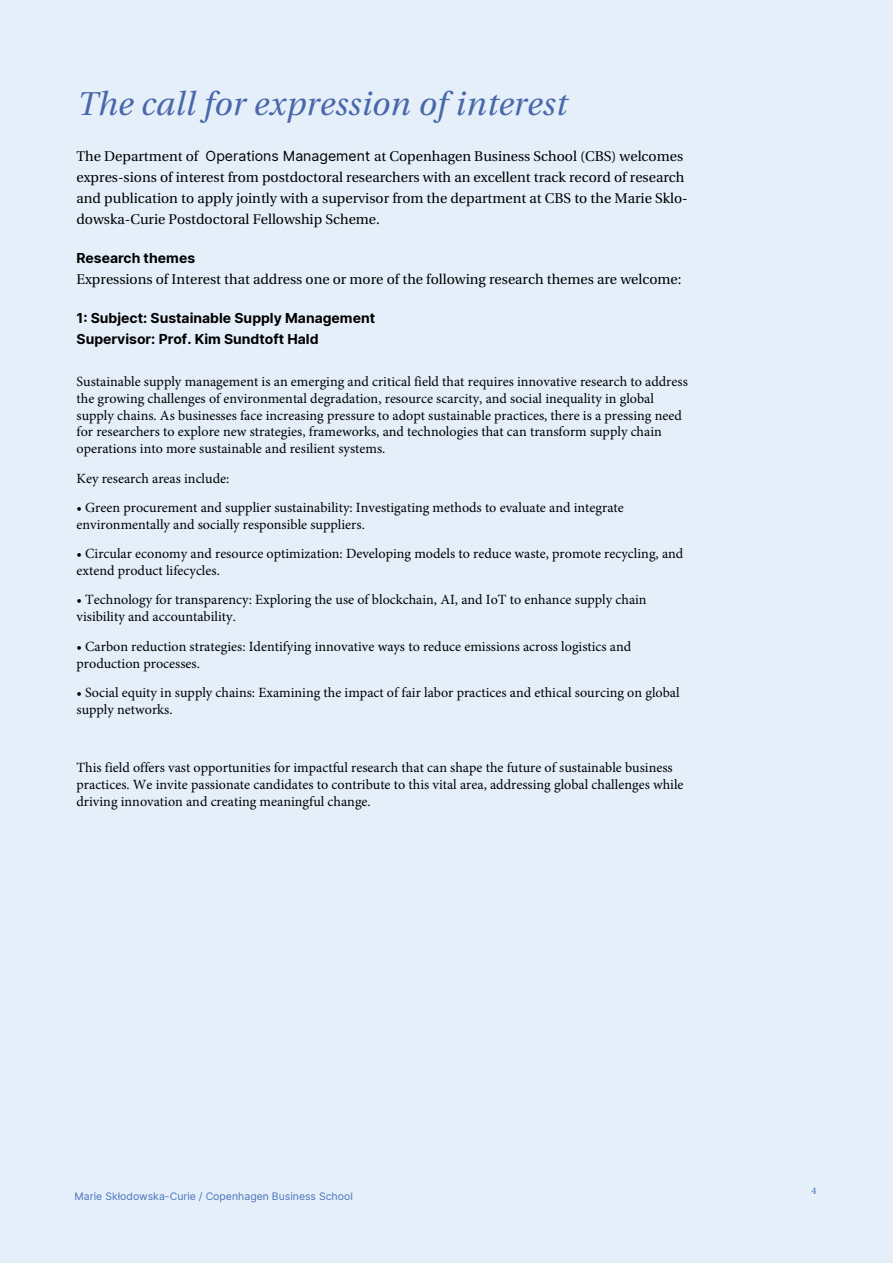
<style>
.page{position:relative;width:893px;height:1263px;background:#e4effa}
.page>*{position:absolute;margin:0;border:0;box-sizing:border-box;transform-origin:0 0}
.t1{font:italic 33px "CBS Serif";letter-spacing:.01em;color:#4967aa}
.t2{font:14.1px/17px "Minion Pro";color:#000}
.t3{font:14.1px/21px "CBS Serif";color:#000}
.t4{font:700 13.95px/21px "CBS Sans";color:#000}
.t5{font:10.5px "CBS Sans";color:#4a73b8}
.t6{font:10.5px "Minion Pro";color:#4a73b8}
.s1{font-family:"CBS Sans"}
.s2{font-style:inherit}
</style>
<div class="page">
<h1 class="t1" style="left:77px;top:78px;width:491px">The call for expression of interest</h1>
<p class="t3" style="left:77px;top:146px;width:613px">The Department of <span class="s1">Operations Management</span> at Copenhagen Business School (CBS) welcomes expres-sions of interest from postdoctoral researchers with an excellent track record of research and publication to apply jointly with a supervisor from the department at CBS to the Marie Sklo&shy;dowska-Curie Postdoctoral Fellowship Scheme.</p>
<p class="t4" style="left:77px;top:247px;width:120px">Research themes</p>
<p class="t3" style="left:77px;top:269px;width:606px">Expressions of Interest that address one or more of the following research themes are welcome:</p>
<p class="t4" style="left:77px;top:307px;width:300px">1: Subject: Sustainable Supply Management<br>Supervisor: <span class="s2">Prof.</span> Kim Sundtoft Hald</p>
<p class="t2" style="left:77px;top:373px;width:613px">Sustainable supply management is an emerging and critical field that requires innovative research to address the growing challenges of environmental degradation, resource scarcity, and social inequality in global supply chains. As businesses face increasing pressure to adopt sustainable practices, there is a pressing need for researchers to explore new strategies, frameworks, and technologies that can transform supply chain operations into more sustainable and resilient systems.</p>
<p class="t2" style="left:77px;top:470px;width:154px">Key research areas include:</p>
<p class="t2" style="left:77px;top:499px;width:549px">• Green procurement and supplier sustainability: Investigating methods to evaluate and integrate environmentally and socially responsible suppliers.</p>
<p class="t2" style="left:77px;top:545px;width:608px">• Circular economy and resource optimization: Developing models to reduce waste, promote recycling, and extend product lifecycles.</p>
<p class="t2" style="left:77px;top:591px;width:572px">• Technology for transparency: Exploring the use of blockchain, AI, and IoT to enhance supply chain visibility and accountability.</p>
<p class="t2" style="left:77px;top:638px;width:556px">• Carbon reduction strategies: Identifying innovative ways to reduce emissions across logistics and production processes.</p>
<p class="t2" style="left:77px;top:684px;width:605px">• Social equity in supply chains: Examining the impact of fair labor practices and ethical sourcing on global supply networks.</p>
<p class="t2" style="left:77px;top:759px;width:608px">This field offers vast opportunities for impactful research that can shape the future of sustainable business practices. We invite passionate candidates to contribute to this vital area, addressing global challenges while driving innovation and creating meaningful change.</p>
<p class="t5" style="left:75px;top:1189px;width:280px">Marie Skłodowska-Curie / Copenhagen Business School</p>
<p class="t6" style="left:811px;top:1184px;width:7px">4</p>
</div>
